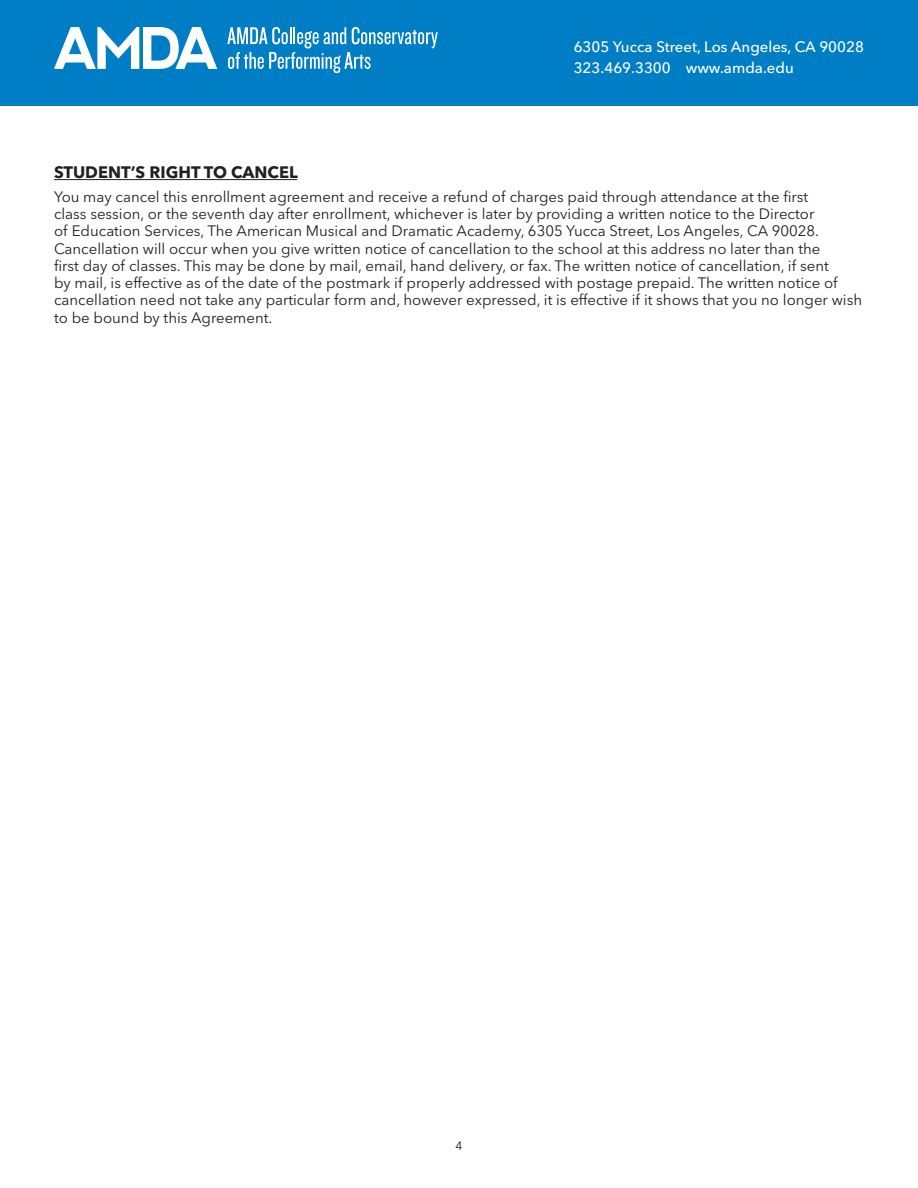
<style>
.page{position:relative;width:918px;height:1188px;background:#fff}
.page>*{position:absolute;margin:0;border:0;box-sizing:border-box;transform-origin:0 0}
.t1{font:700 16.5px "Avenir Next LT Pro";color:#231f20}
.t2{font:15px/17.2px "Avenir Next LT Pro";color:#231f20}
.t3{font:500 15px/21px "Avenir Next LT Pro";color:#fff}
.t4{font:12px "Avenir Next LT Pro";color:#231f20}
</style>
<div class="page">
<hr style="left:54px;top:179px;width:243px;height:1px;background:#231f20">
<div style="left:0;top:0;width:918px;height:106px;background:#007ec5"></div>
<svg style="left:54px;top:27px;width:163px;height:42px"></svg>
<svg style="left:227px;top:27px;width:211px;height:46px"></svg>
<p class="t3" style="left:574px;top:36px;width:292px">6305 Yucca Street, Los Angeles, CA 90028<br>323.469.3300 www.amda.edu</p>
<p class="t1" style="left:54px;top:162px;width:245px">STUDENT’S RIGHT TO CANCEL</p>
<p class="t2" style="left:54px;top:188px;width:810px">You may cancel this enrollment agreement and receive a refund of charges paid through attendance at the first<br>class session, or the seventh day after enrollment, whichever is later by providing a written notice to the Director<br>of Education Services, The American Musical and Dramatic Academy, 6305 Yucca Street, Los Angeles, CA 90028.<br>Cancellation will occur when you give written notice of cancellation to the school at this address no later than the<br>first day of classes. This may be done by mail, email, hand delivery, or fax. The written notice of cancellation, if sent<br>by mail, is effective as of the date of the postmark if properly addressed with postage prepaid. The written notice of cancellation need not take any particular form and, however expressed, it is effective if it shows that you no longer wish to be bound by this Agreement.</p>
<p class="t4" style="left:456px;top:1138px;width:8px">4</p>
</div>
